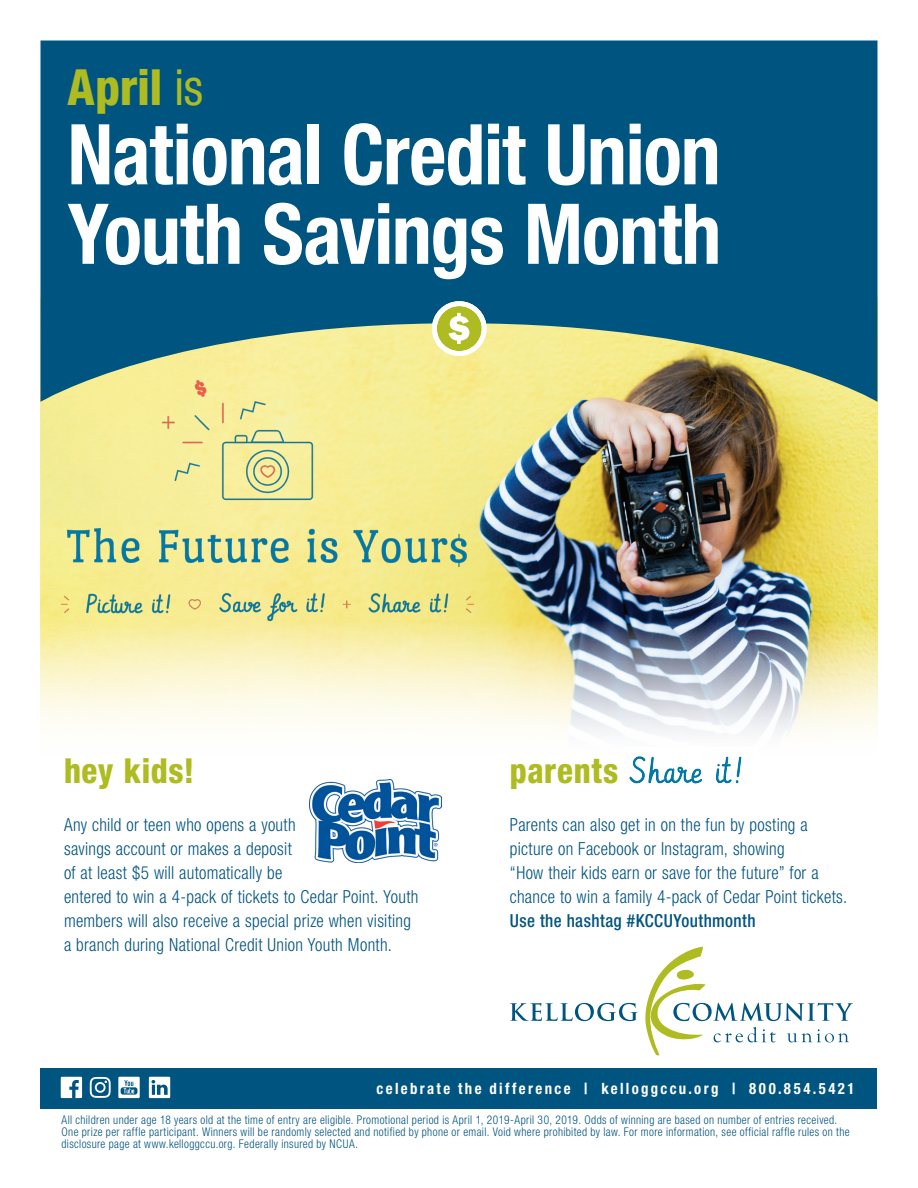
<style>
.page{position:relative;width:918px;height:1188px;background:#fff}
.page>*{position:absolute;margin:0;border:0;box-sizing:border-box;transform-origin:0 0}
.t1{font:700 condensed 84px "Helvetica Neue LT Std";letter-spacing:-.015em;color:#fff;scale:.95 1}
.t2{font:800 condensed 49.95px "Helvetica Neue LT Std";color:#aebc21;scale:.95 1}
.t3{font:800 condensed 34.5px "Helvetica Neue LT Std";letter-spacing:.02em;color:#aebc21;scale:.95 1}
.t4{font:300 condensed 18px/24px "Helvetica Neue LT Std";letter-spacing:.02em;color:#005480;scale:.95 1}
.t5{font:500 condensed 18px "Helvetica Neue LT Std";letter-spacing:.025em;color:#005480;scale:.95 1}
.t6{font:700 condensed 15.6px "Helvetica Neue LT Std";letter-spacing:.155em;color:#fff;scale:.95 1}
.t7{font:300 condensed 12px/12px "Helvetica Neue LT Std";letter-spacing:.035em;color:#005480;scale:.95 1}
.s1{font-weight:400}
</style>
<div class="page">
<img style="left:40px;top:402px;width:838px;height:332px">
<svg style="left:40px;top:40px;width:838px;height:362px;background:#1c6480"></svg>
<svg style="left:432px;top:301px;width:55px;height:55px"></svg>
<svg style="left:510px;top:946px;width:343px;height:110px"></svg>
<img style="left:61px;top:380px;width:413px;height:241px">
<img style="left:629px;top:756px;width:113px;height:28px">
<div style="left:40px;top:1068px;width:838px;height:40px;background:#005480"></div>
<div style="left:61px;top:1077px;width:21px;height:21px;background:#fff"></div>
<svg style="left:69px;top:1080px;width:10px;height:18px"></svg>
<svg style="left:90px;top:1077px;width:21px;height:21px"></svg>
<div style="left:118px;top:1077px;width:22px;height:21px;background:#fff"></div>
<svg style="left:121px;top:1080px;width:16px;height:15px"></svg>
<div style="left:149px;top:1077px;width:21px;height:21px;background:#fff"></div>
<svg style="left:151px;top:1080px;width:17px;height:15px"></svg>
<img style="left:310px;top:780px;width:132px;height:83px">
<p class="t2" style="left:68px;top:56px;width:144px">April <span class="s1">is</span></p>
<p class="t1" style="left:68px;top:104px;width:689px">National Credit Union</p>
<p class="t1" style="left:68px;top:183px;width:690px">Youth Savings Month</p>
<p class="t3" style="left:64px;top:750px;width:139px">hey kids!</p>
<p class="t4" style="left:64px;top:813px;width:375px">Any child or teen who opens a youth<br>savings account or makes a deposit<br>of at least $5 will automatically be<br>entered to win a 4-pack of tickets to Cedar Point. Youth members will also receive a special prize when visiting a branch during National Credit Union Youth Month.</p>
<p class="t3" style="left:510px;top:750px;width:116px">parents</p>
<p class="t4" style="left:510px;top:813px;width:357px">Parents can also get in on the fun by posting a picture on Facebook or Instagram, showing<br>“How their kids earn or save for the future” for a chance to win a family 4-pack of Cedar Point tickets.</p>
<p class="t5" style="left:510px;top:910px;width:260px">Use the hashtag #KCCUYouthmonth</p>
<p class="t6" style="left:377px;top:1079px;width:505px">celebrate the difference | kelloggccu.org | 800.854.5421</p>
<p class="t7" style="left:62px;top:1114px;width:831px">All children under age 18 years old at the time of entry are eligible. Promotional period is April 1, 2019-April 30, 2019. Odds of winning are based on number of entries received.<br>One prize per raffle participant. Winners will be randomly selected and notified by phone or email. Void where prohibited by law. For more information, see official raffle rules on the disclosure page at www.kelloggccu.org. Federally insured by NCUA.</p>
</div>
